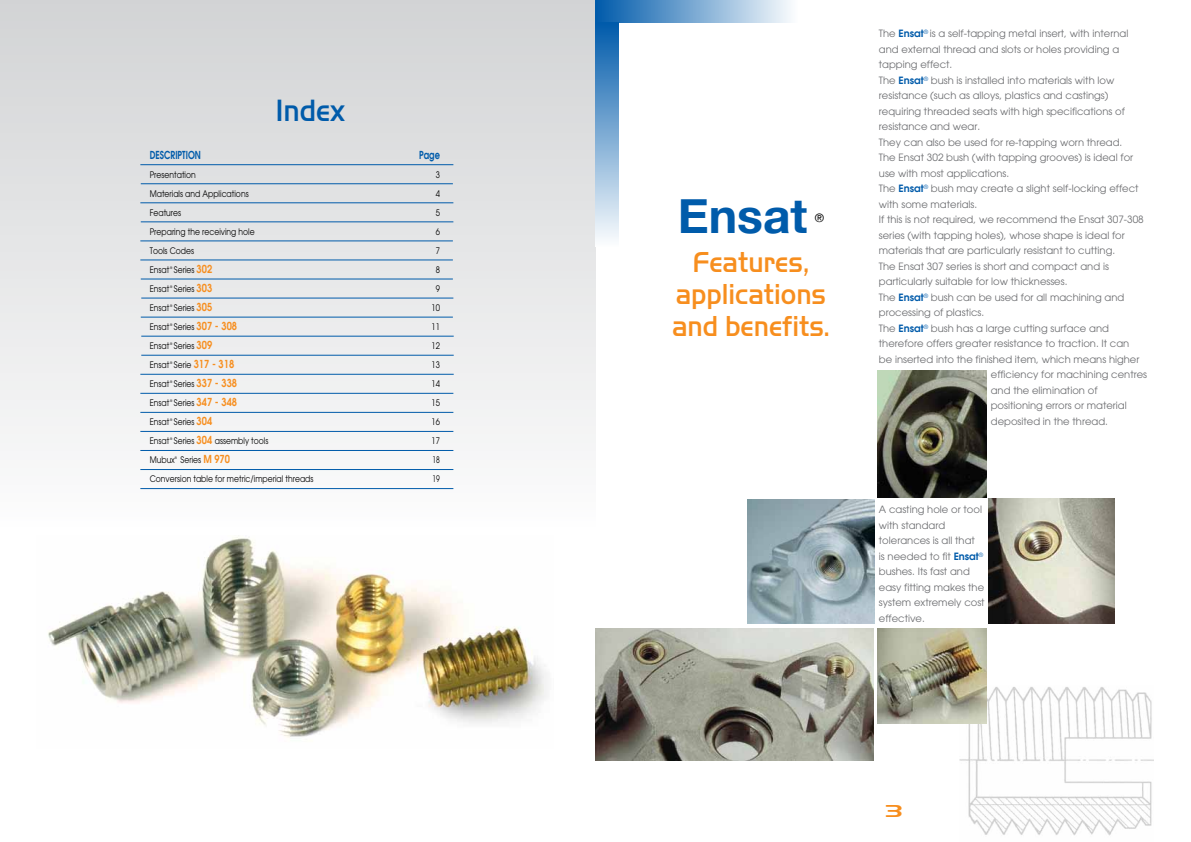
<style>
.page{position:relative;width:1191px;height:842px;background:#fff}
.page>*{position:absolute;margin:0;border:0;box-sizing:border-box;transform-origin:0 0}
.t1{font:700 48px "Helvetica Neue";color:#005baa}
.t2{font:500 32px "Handel Got D";color:#005baa;scale:.9 1}
.t3{font:500 30px/32px "Handel Got D";color:#f78e1e;text-align:center;scale:.9 1}
.t4{font:500 18px "Handel Got D";color:#f78e1e;scale:1.6 1}
.t5{font:11.7px "Helvetica Neue";color:#000}
.t6{font:600 11px "Avant Garde";color:#f78e1e;scale:.85 1}
.t7{font:600 11px "Avant Garde";color:#005baa;scale:.75 1}
.t8{font:10px/15.5px "Avant Garde";color:#6d6e71}
.t9{font:9px "Avant Garde";color:#000;scale:.85 1}
.t10{font:9px "Avant Garde";color:#000;scale:.75 1}
.t11{font:3.5px "Avant Garde";color:#000;scale:.85 1}
.s1{font-weight:600;font-size:11px;color:#f78e1e}
.s2{font-weight:400;font-size:9px;color:#000}
.s3{font-weight:600;color:#005baa}
</style>
<div class="page">
<div style="left:0;top:0;width:595px;height:529px;background:linear-gradient(to bottom,#d0d2d4,#fbfbfc)"></div>
<img style="left:48px;top:537px;width:499px;height:201px">
<hr style="left:141px;top:184px;width:312px;height:1px;background:#005baa">
<hr style="left:140px;top:165px;width:313px;height:1px;background:#005baa">
<hr style="left:140px;top:203px;width:313px;height:1px;background:#005baa">
<hr style="left:141px;top:222px;width:312px;height:1px;background:#005baa">
<hr style="left:140px;top:241px;width:313px;height:1px;background:#005baa">
<hr style="left:140px;top:260px;width:313px;height:1px;background:#005baa">
<hr style="left:141px;top:279px;width:312px;height:1px;background:#005baa">
<hr style="left:141px;top:298px;width:312px;height:1px;background:#005baa">
<hr style="left:141px;top:317px;width:312px;height:1px;background:#005baa">
<hr style="left:141px;top:336px;width:313px;height:1px;background:#005baa">
<hr style="left:141px;top:355px;width:313px;height:1px;background:#005baa">
<hr style="left:140px;top:374px;width:314px;height:1px;background:#005baa">
<hr style="left:140px;top:393px;width:313px;height:1px;background:#005baa">
<hr style="left:140px;top:412px;width:313px;height:1px;background:#005baa">
<hr style="left:140px;top:431px;width:313px;height:1px;background:#005baa">
<hr style="left:140px;top:450px;width:313px;height:1px;background:#005baa">
<hr style="left:140px;top:469px;width:313px;height:1px;background:#005baa">
<hr style="left:140px;top:488px;width:313px;height:1px;background:#005baa">
<img style="left:988px;top:499px;width:126px;height:124px">
<img style="left:748px;top:499px;width:126px;height:125px">
<img style="left:878px;top:371px;width:108px;height:127px">
<img style="left:595px;top:628px;width:279px;height:132px">
<div style="left:595px;top:0;width:202px;height:23px;background:linear-gradient(to right,#005aaa,#fafcfe)"></div>
<div style="left:595px;top:23px;width:23px;height:224px;background:linear-gradient(to bottom,#005aaa,#fbfdfe)"></div>
<img style="left:959px;top:685px;width:194px;height:151px">
<img style="left:878px;top:628px;width:108px;height:96px">
<h2 class="t2" style="left:276px;top:92px;width:79px">Index</h2>
<p class="t7" style="left:150px;top:147px;width:70px">DESCRIPTION</p>
<p class="t7" style="left:419px;top:147px;width:29px">Page</p>
<p class="t9" style="left:150px;top:169px;width:56px">Presentation</p>
<p class="t9" style="left:436px;top:169px;width:6px">3</p>
<p class="t9" style="left:150px;top:188px;width:118px">Materials and Applications</p>
<p class="t9" style="left:436px;top:188px;width:6px">4</p>
<p class="t9" style="left:150px;top:207px;width:38px">Features</p>
<p class="t9" style="left:436px;top:207px;width:6px">5</p>
<p class="t9" style="left:150px;top:226px;width:125px">Preparing the receiving hole</p>
<p class="t9" style="left:436px;top:226px;width:6px">6</p>
<p class="t9" style="left:150px;top:245px;width:54px">Tools Codes</p>
<p class="t9" style="left:436px;top:245px;width:6px">7</p>
<p class="t9" style="left:150px;top:264px;width:25px">Ensat</p>
<p class="t11" style="left:170px;top:266px;width:4px">®</p>
<p class="t9" style="left:174px;top:264px;width:47px">Series <span class="s1">302</span></p>
<p class="t9" style="left:436px;top:264px;width:6px">8</p>
<p class="t9" style="left:150px;top:283px;width:25px">Ensat</p>
<p class="t11" style="left:170px;top:285px;width:4px">®</p>
<p class="t9" style="left:174px;top:283px;width:47px">Series <span class="s1">303</span></p>
<p class="t9" style="left:436px;top:283px;width:6px">9</p>
<p class="t9" style="left:150px;top:302px;width:25px">Ensat</p>
<p class="t11" style="left:170px;top:304px;width:4px">®</p>
<p class="t9" style="left:174px;top:302px;width:47px">Series <span class="s1">305</span></p>
<p class="t9" style="left:431px;top:302px;width:11px">10</p>
<p class="t9" style="left:150px;top:321px;width:25px">Ensat</p>
<p class="t11" style="left:170px;top:323px;width:4px">®</p>
<p class="t6" style="left:174px;top:318px;width:76px"><span class="s2">Series</span> 307 - 308</p>
<p class="t9" style="left:431px;top:321px;width:11px">11</p>
<p class="t9" style="left:150px;top:340px;width:25px">Ensat</p>
<p class="t11" style="left:170px;top:342px;width:4px">®</p>
<p class="t9" style="left:174px;top:340px;width:47px">Series <span class="s1">309</span></p>
<p class="t9" style="left:431px;top:340px;width:11px">12</p>
<p class="t9" style="left:150px;top:359px;width:25px">Ensat</p>
<p class="t11" style="left:170px;top:361px;width:4px">®</p>
<p class="t6" style="left:174px;top:356px;width:72px"><span class="s2">Serie</span> 317 - 318</p>
<p class="t9" style="left:431px;top:359px;width:11px">13</p>
<p class="t9" style="left:150px;top:378px;width:25px">Ensat</p>
<p class="t11" style="left:170px;top:380px;width:4px">®</p>
<p class="t6" style="left:174px;top:375px;width:76px"><span class="s2">Series</span> 337 - 338</p>
<p class="t9" style="left:431px;top:378px;width:11px">14</p>
<p class="t9" style="left:150px;top:397px;width:25px">Ensat</p>
<p class="t11" style="left:170px;top:399px;width:4px">®</p>
<p class="t6" style="left:174px;top:394px;width:76px"><span class="s2">Series</span> 347 - 348</p>
<p class="t9" style="left:431px;top:397px;width:11px">15</p>
<p class="t9" style="left:150px;top:416px;width:25px">Ensat</p>
<p class="t11" style="left:170px;top:418px;width:4px">®</p>
<p class="t9" style="left:174px;top:416px;width:47px">Series <span class="s1">304</span></p>
<p class="t9" style="left:431px;top:416px;width:11px">16</p>
<p class="t9" style="left:150px;top:435px;width:25px">Ensat</p>
<p class="t11" style="left:170px;top:437px;width:4px">®</p>
<p class="t9" style="left:174px;top:435px;width:113px">Series <span class="s1">304</span> assembly tools</p>
<p class="t9" style="left:431px;top:435px;width:11px">17</p>
<p class="t9" style="left:150px;top:454px;width:31px">Mubux</p>
<p class="t11" style="left:175px;top:456px;width:4px">®</p>
<p class="t9" style="left:181px;top:454px;width:60px">Series <span class="s1">M 970</span></p>
<p class="t10" style="left:432px;top:454px;width:11px">18</p>
<p class="t9" style="left:150px;top:473px;width:194px">Conversion table for metric/imperial threads</p>
<p class="t10" style="left:432px;top:473px;width:11px">19</p>
<h1 class="t1" style="left:677px;top:187px;width:131px">Ensat</h1>
<p class="t5" style="left:814px;top:211px;width:11px">®</p>
<h3 class="t3" style="left:672px;top:245px;width:176px">Features, applications and benefits.</h3>
<p class="t8" style="left:879px;top:26px;width:251px">The <span class="s3">Ensat</span><sup>®</sup> is a self-tapping metal insert, with internal</p>
<p class="t8" style="left:879px;top:41px;width:242px">and external thread and slots or holes providing a</p>
<p class="t8" style="left:879px;top:57px;width:75px">tapping effect.</p>
<p class="t8" style="left:879px;top:72px;width:237px">The <span class="s3">Ensat</span><sup>®</sup> bush is installed into materials with low</p>
<p class="t8" style="left:879px;top:88px;width:231px">resistance (such as alloys, plastics and castings)</p>
<p class="t8" style="left:879px;top:103px;width:247px">requiring threaded seats with high specifications of</p>
<p class="t8" style="left:879px;top:119px;width:103px">resistance and wear.</p>
<p class="t8" style="left:879px;top:134px;width:245px">They can also be used for re-tapping worn thread.</p>
<p class="t8" style="left:879px;top:150px;width:256px">The Ensat 302 bush (with tapping grooves) is ideal for</p>
<p class="t8" style="left:879px;top:165px;width:132px">use with most applications.</p>
<p class="t8" style="left:879px;top:181px;width:261px">The <span class="s3">Ensat</span><sup>®</sup> bush may create a slight self-locking effect</p>
<p class="t8" style="left:879px;top:196px;width:100px">with some materials.</p>
<p class="t8" style="left:879px;top:212px;width:266px">If this is not required, we recommend the Ensat 307-308</p>
<p class="t8" style="left:879px;top:227px;width:247px">series (with tapping holes), whose shape is ideal for</p>
<p class="t8" style="left:879px;top:243px;width:238px">materials that are particularly resistant to cutting.</p>
<p class="t8" style="left:879px;top:258px;width:231px">The Ensat 307 series is short and compact and is</p>
<p class="t8" style="left:879px;top:274px;width:190px">particularly suitable for low thicknesses.</p>
<p class="t8" style="left:879px;top:289px;width:247px">The <span class="s3">Ensat</span><sup>®</sup> bush can be used for all machining and</p>
<p class="t8" style="left:879px;top:305px;width:107px">processing of plastics.</p>
<p class="t8" style="left:879px;top:320px;width:232px">The <span class="s3">Ensat</span><sup>®</sup> bush has a large cutting surface and</p>
<p class="t8" style="left:879px;top:336px;width:252px">therefore offers greater resistance to traction. It can</p>
<p class="t8" style="left:879px;top:351px;width:262px">be inserted into the finished item, which means higher</p>
<p class="t8" style="left:990px;top:367px;width:158px">efficiency for machining centres</p>
<p class="t8" style="left:990px;top:382px;width:108px">and the elimination of</p>
<p class="t8" style="left:990px;top:398px;width:137px">positioning errors or material</p>
<p class="t8" style="left:990px;top:413px;width:119px">deposited in the thread.</p>
<p class="t8" style="left:879px;top:502px;width:107px">A casting hole or tool with standard tolerances is all that<br>is needed to fit <span class="s3">Ensat</span><sup>® </sup>bushes. Its fast and easy fitting makes the system extremely cost effective.</p>
<h3 class="t4" style="left:885px;top:801px;width:12px">3</h3>
</div>
